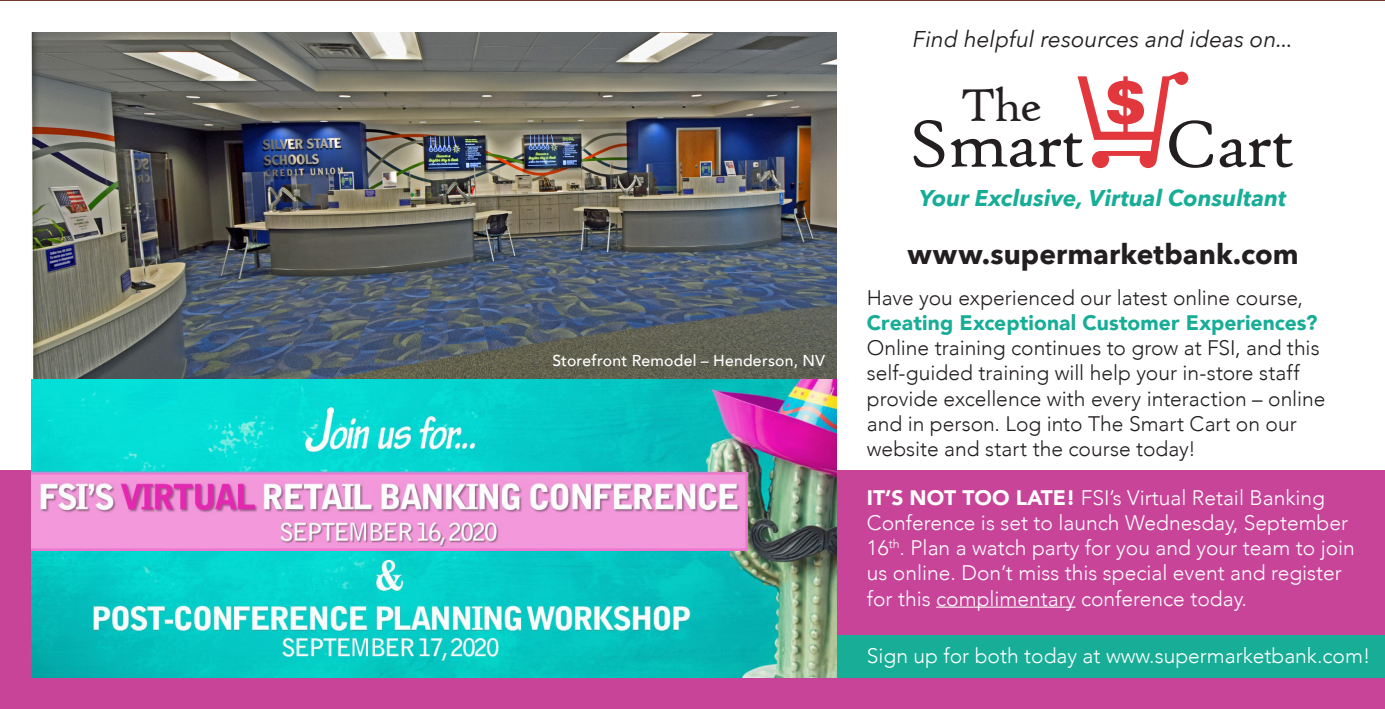
<style>
.page{position:relative;width:1385px;height:709px;background:#fff}
.page>*{position:absolute;margin:0;border:0;box-sizing:border-box;transform-origin:0 0}
.t1{font:70.88px "High Tower Text";letter-spacing:-.025em;color:#231f20}
.t2{font:49.18px "High Tower Text";color:#231f20}
.t3{font:700 28px "Avenir Next";color:#231f20}
.t4{font:italic 22.75px "Avenir Next";letter-spacing:-.005em;color:#231f20}
.t5{font:italic 700 22.75px "Avenir Next";color:#17ad96}
.t6{font:300 21px/25.2px "Avenir";color:#231f20}
.t7{font:300 21px/25.2px "Avenir";color:#fff}
.t8{font:500 15.75px "Avenir";letter-spacing:.015em;color:#fff}
.s1{font-weight:900;color:#17ad96}
.s2{font-weight:900}
</style>
<div class="page">
<div style="left:0;top:471px;width:1384px;height:238px;background:#c84498"></div>
<div style="left:836px;top:635px;width:548px;height:42px;background:#17ad96"></div>
<hr style="left:936px;top:607px;width:139px;height:1px;background:#fff">
<svg style="left:1077px;top:72px;width:110px;height:96px"></svg>
<img style="left:32px;top:33px;width:804px;height:644px">
<hr style="left:0;top:0;width:1384px;height:1px;background:#6f3c2d">
<p class="t8" style="left:552px;top:346px;width:274px">Storefront Remodel – Henderson, NV</p>
<p class="t4" style="left:912px;top:20px;width:381px">Find helpful resources and ideas on...</p>
<p class="t2" style="left:960px;top:76px;width:83px">The</p>
<p class="t1" style="left:908px;top:103px;width:387px">Smart Cart</p>
<p class="t5" style="left:919px;top:179px;width:368px">Your Exclusive, Virtual Consultant</p>
<p class="t3" style="left:907px;top:229px;width:392px">www.supermarketbank.com</p>
<p class="t6" style="left:866px;top:285px;width:460px">Have you experienced our latest online course, <span class="s1">Creating Exceptional Customer Experiences?<br></span>Online training continues to grow at FSI, and this self-guided training will help your in-store staff provide excellence with every interaction – online and in person. Log into The Smart Cart on our website and start the course today!</p>
<p class="t7" style="left:866px;top:485px;width:489px"><span class="s2">IT’S NOT TOO LATE!</span> FSI’s Virtual Retail Banking Conference is set to launch Wednesday, September 16<sup>th</sup>. Plan a watch party for you and your team to join us online. Don’t miss this special event and register for this complimentary conference today.</p>
<p class="t7" style="left:866px;top:643px;width:505px">Sign up for both today at www.supermarketbank.com!</p>
</div>
